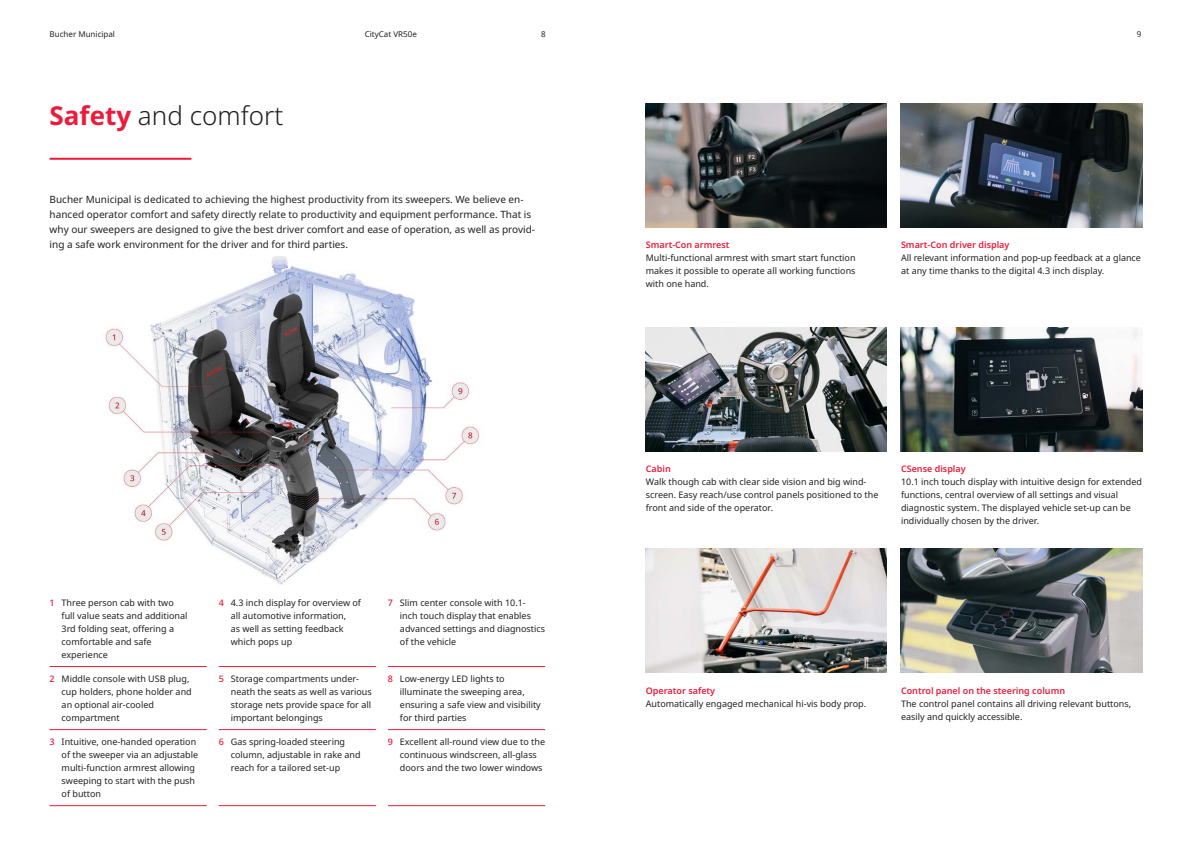
<style>
.page{position:relative;width:1191px;height:842px;background:#fff}
.page>*{position:absolute;margin:0;border:0;box-sizing:border-box;transform-origin:0 0}
.Headline_50_58{font:300 26px "Noto Sans";color:#231f20}
.Copy_10_15{font:10px/15px "Noto Sans";color:#231f20}
.Copy_underlined_8_12{font:9px/13px "Noto Sans";color:#231f20}
.Fact_header_9_13{font:9px/13px "Noto Sans";color:#231f20}
.t1{font:8px "Noto Sans";color:#231f20}
.s1{font-weight:700;color:#ed1a3a}
.s2{font-weight:500;color:#ed1a3a}
.s3{font-weight:600;color:#ed1a3a}
</style>
<div class="page">
<hr style="left:50px;top:158px;width:141px;height:2px;background:#ed1a3a">
<hr style="left:50px;top:666px;width:157px;height:1px;background:#ed1a3a">
<hr style="left:50px;top:729px;width:157px;height:1px;background:#ed1a3a">
<hr style="left:50px;top:805px;width:157px;height:1px;background:#ed1a3a">
<hr style="left:219px;top:666px;width:157px;height:1px;background:#ed1a3a">
<hr style="left:219px;top:729px;width:157px;height:1px;background:#ed1a3a">
<hr style="left:219px;top:805px;width:157px;height:1px;background:#ed1a3a">
<hr style="left:388px;top:666px;width:157px;height:1px;background:#ed1a3a">
<hr style="left:388px;top:729px;width:157px;height:1px;background:#ed1a3a">
<hr style="left:388px;top:805px;width:157px;height:1px;background:#ed1a3a">
<img style="left:646px;top:549px;width:240px;height:124px">
<img style="left:900px;top:103px;width:242px;height:125px">
<img style="left:900px;top:327px;width:242px;height:124px">
<img style="left:646px;top:103px;width:240px;height:125px">
<img style="left:646px;top:327px;width:240px;height:124px">
<img style="left:900px;top:549px;width:242px;height:124px">
<img style="left:105px;top:256px;width:375px;height:329px">
<p class="t1" style="left:50px;top:29px;width:67px">Bucher Municipal</p>
<p class="t1" style="left:365px;top:29px;width:54px">CityCat VR50e</p>
<p class="t1" style="left:541px;top:29px;width:6px">8</p>
<p class="t1" style="left:1136px;top:29px;width:6px">9</p>
<p class="Headline_50_58" style="left:50px;top:97px;width:235px"><span class="s1">Safety</span> and comfort</p>
<p class="Copy_10_15" style="left:50px;top:193px;width:487px">Bucher Municipal is dedicated to achieving the highest productivity from its sweepers. We believe en&shy;hanced operator comfort and safety directly relate to productivity and equipment performance. That is why our sweepers are designed to give the best driver comfort and ease of operation, as well as provid&shy;ing a safe work environment for the driver and for third parties.</p>
<p class="Copy_underlined_8_12" style="left:62px;top:596px;width:127px;text-indent:-12px"><span class="s2">1</span> Three person cab with two full value seats and additional<br>3rd folding seat, offering a comfortable and safe experience</p>
<p class="Copy_underlined_8_12" style="left:62px;top:672px;width:132px;text-indent:-12px"><span class="s2">2</span> Middle console with USB plug, cup holders, phone holder and an optional air-cooled compartment</p>
<p class="Copy_underlined_8_12" style="left:62px;top:735px;width:138px;text-indent:-12px"><span class="s2">3</span> Intuitive, one-handed operation of the sweeper via an adjustable multi-function armrest allowing sweeping to start with the push of button</p>
<p class="Copy_underlined_8_12" style="left:231px;top:596px;width:132px;text-indent:-12px"><span class="s2">4</span> 4.3 inch display for overview of all automotive information,<br>as well as setting feedback which pops up</p>
<p class="Copy_underlined_8_12" style="left:231px;top:672px;width:142px;text-indent:-12px"><span class="s2">5</span> Storage compartments under&shy;neath the seats as well as various storage nets provide space for all important belongings</p>
<p class="Copy_underlined_8_12" style="left:231px;top:735px;width:131px;text-indent:-12px"><span class="s2">6</span> Gas spring-loaded steering column, adjustable in rake and reach for a tailored set-up</p>
<p class="Copy_underlined_8_12" style="left:400px;top:596px;width:147px;text-indent:-12px"><span class="s2">7</span> Slim center console with 10.1- inch touch display that enables advanced settings and diagnostics of the vehicle</p>
<p class="Copy_underlined_8_12" style="left:400px;top:672px;width:142px;text-indent:-12px"><span class="s2">8</span> Low-energy LED lights to illuminate the sweeping area, ensuring a safe view and visibility for third parties</p>
<p class="Copy_underlined_8_12" style="left:400px;top:735px;width:147px;text-indent:-12px"><span class="s2">9</span> Excellent all-round view due to the continuous windscreen, all-glass doors and the two lower windows</p>
<p class="Fact_header_9_13" style="left:646px;top:239px;width:211px"><span class="s3">Smart-Con armrest<br></span>Multi-functional armrest with smart start function</p>
<p class="Fact_header_9_13" style="left:646px;top:265px;width:211px">makes it possible to operate all working functions</p>
<p class="Fact_header_9_13" style="left:646px;top:278px;width:65px">with one hand.</p>
<p class="Fact_header_9_13" style="left:901px;top:239px;width:241px"><span class="s3">Smart-Con driver display<br></span>All relevant information and pop-up feedback at a glance</p>
<p class="Fact_header_9_13" style="left:901px;top:265px;width:205px">at any time thanks to the digital 4.3 inch display.</p>
<p class="Fact_header_9_13" style="left:646px;top:463px;width:234px"><span class="s3">Cabin<br></span>Walk though cab with clear side vision and big wind&shy;screen. Easy reach/use control panels positioned to the front and side of the operator.</p>
<p class="Fact_header_9_13" style="left:901px;top:462px;width:242px"><span class="s3">CSense display<br></span>10.1 inch touch display with intuitive design for extended</p>
<p class="Fact_header_9_13" style="left:901px;top:488px;width:218px">functions, central overview of all settings and visual</p>
<p class="Fact_header_9_13" style="left:901px;top:501px;width:231px">diagnostic system. The displayed vehicle set-up can be</p>
<p class="Fact_header_9_13" style="left:901px;top:514px;width:140px">individually chosen by the driver.</p>
<p class="Fact_header_9_13" style="left:646px;top:684px;width:222px"><span class="s3">Operator safety<br></span>Automatically engaged mechanical hi-vis body prop.</p>
<p class="Fact_header_9_13" style="left:901px;top:684px;width:232px"><span class="s3">Control panel on the steering column<br></span>The control panel contains all driving relevant buttons, easily and quickly accessible.</p>
</div>
